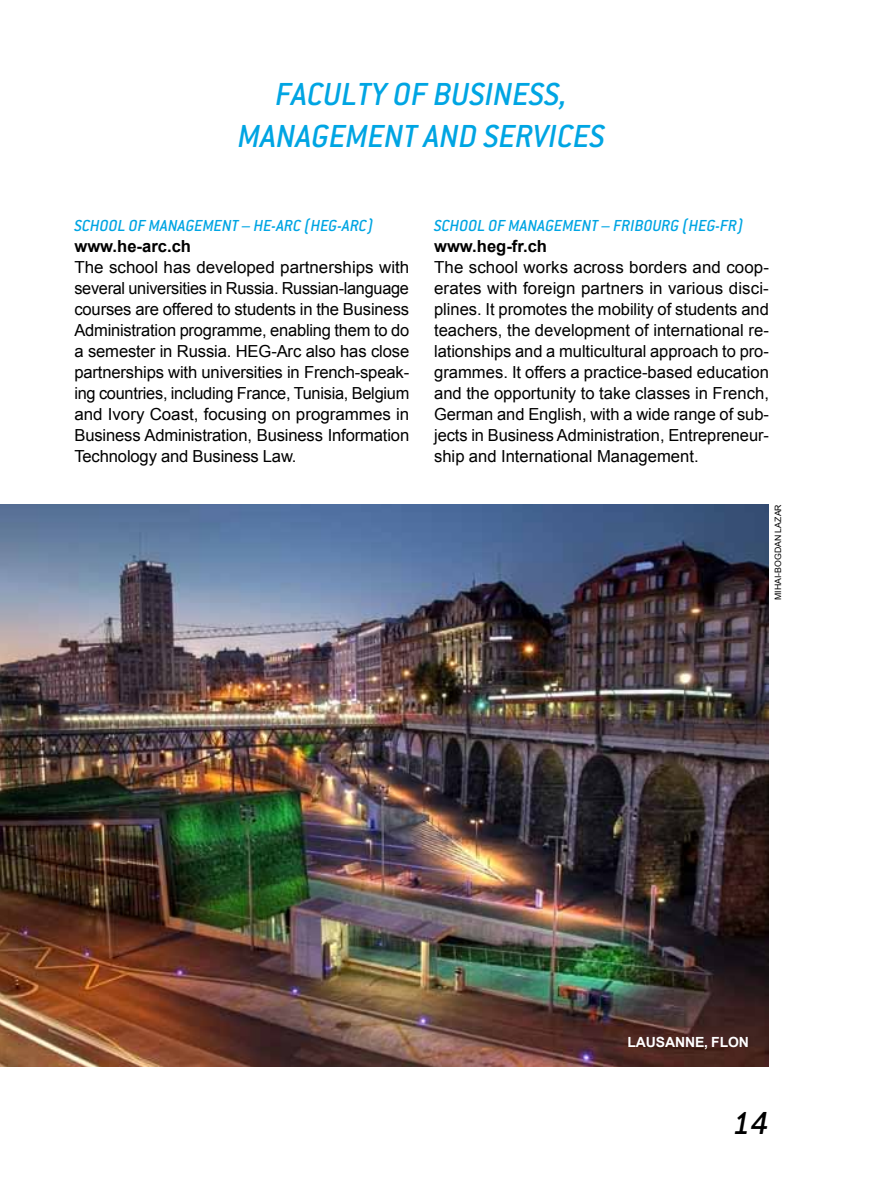
<style>
.page{position:relative;width:893px;height:1191px;background:#fff}
.page>*{position:absolute;margin:0;border:0;box-sizing:border-box;transform-origin:0 0}
.t1{font:italic 500 35px/42px "Conduit ITC";color:#00a5e3;text-align:center}
.t2{font:italic 500 35px "Conduit ITC";color:#000}
.t3{font:italic 500 17.5px "Conduit ITC";color:#00a5e3}
.t4{font:16.62px/21px "Arial";letter-spacing:-.005em;color:#000;text-align:justify}
.t5{font:700 16.62px "Arial";color:#000}
.t6{font:700 14px "Arial";letter-spacing:-.01em;color:#fff}
.t7{font:8.75px "Arial";color:#000}
</style>
<div class="page">
<img style="left:0;top:504px;width:769px;height:563px">
<h1 class="t1" style="left:238px;top:73px;width:368px">FACULTY OF BUSINESS,<br>MA NAGEMENT AND SERVICES</h1>
<p class="t3" style="left:74px;top:216px;width:300px">SCHOOL OF MA NAGEMENT – HE-ARC (HEG-ARC)</p>
<p class="t5" style="left:74px;top:235px;width:118px">www.he-arc.ch</p>
<p class="t4" style="left:74px;top:257px;width:336px">The school has developed partnerships with several universities in Russia. Russian-language courses are offered to students in the Business Administration programme, enabling them to do a semester in Russia. HEG-Arc also has close partnerships with universities in French-speak&shy;ing countries, including France, Tunisia, Belgium and Ivory Coast, focusing on programmes in Business Administration, Business Information Technology and Business Law.</p>
<p class="t3" style="left:434px;top:216px;width:311px">SCHOOL OF MA NAGEMENT – FRIBOURG (HEG-FR)</p>
<p class="t5" style="left:434px;top:235px;width:115px">www.heg-fr.ch</p>
<p class="t4" style="left:434px;top:257px;width:336px">The school works across borders and coop&shy;erates with foreign partners in various disci&shy;plines. It promotes the mobility of students and teachers, the development of international re&shy;lationships and a multicultural approach to pro&shy;grammes. It offers a practice-based education and the opportunity to take classes in French, German and English, with a wide range of sub&shy;jects in Business Administration, Entrepreneur&shy;ship and International Management.</p>
<p class="t7" style="left:772px;top:600px;width:97px;rotate:-90deg">Mihai-Bogdan Lazar</p>
<p class="t6" style="left:628px;top:1032px;width:123px">Lausanne, flon</p>
<h1 class="t2" style="left:733px;top:1103px;width:37px">14</h1>
</div>
